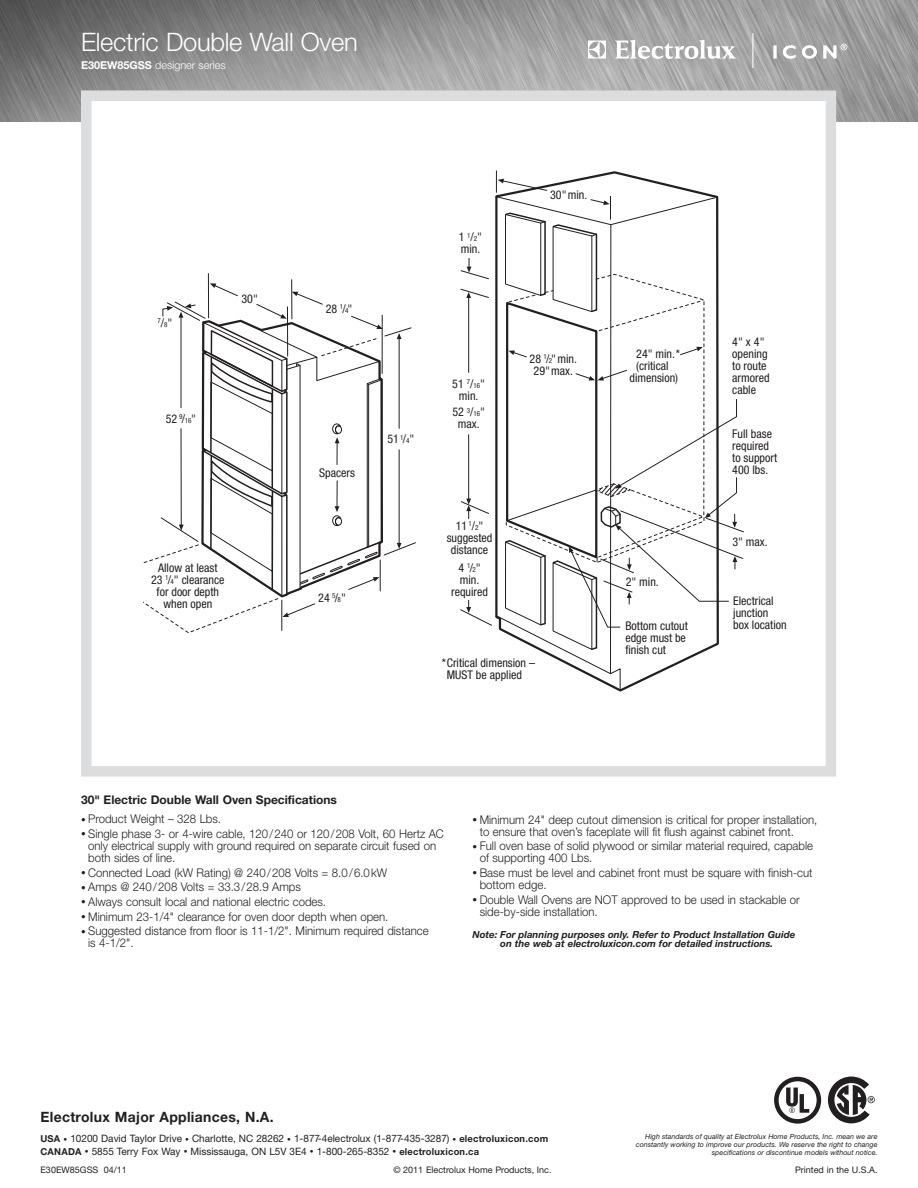
<style>
.page{position:relative;width:918px;height:1188px;background:#fff}
.page>*{position:absolute;margin:0;border:0;box-sizing:border-box;transform-origin:0 0}
.t1{font:300 25.5px "Helvetica Neue";letter-spacing:-.01em;color:#fff}
.t2{font:700 14.25px "Helvetica Neue";letter-spacing:.02em;color:#231f20}
.t3{font:300 12px/12px "Helvetica Neue";color:#231f20;scale:.95 1}
.t4{font:condensed 12px/12px "Helvetica Neue";color:#231f20;text-align:center}
.t5{font:700 12px "Helvetica Neue";color:#231f20}
.t6{font:300 10.8px "Helvetica Neue";color:#fff}
.t7{font:10.2px/12.1px "Helvetica Neue";color:#231f20}
.t8{font:italic 700 9.75px/9.8px "Helvetica Neue";color:#231f20;text-align:center}
.t9{font:9px "Helvetica Neue";color:#231f20}
.t10{font:italic 7.2px/7.8px "Helvetica Neue";color:#231f20;text-align:right}
.t11{font:condensed 7.05px "Helvetica Neue";color:#231f20}
.s1{font-weight:700}
.s2{font-size:12px}
.s3{font-size:7.05px}
.s4{font-size:9.3px}
.s5{font-weight:700;font-size:9.6px}
.s6{font-size:7.65px}
</style>
<div class="page">
<img style="left:0;top:0;width:918px;height:122px">
<svg style="left:588px;top:33px;width:259px;height:35px;background:#b4b4b4"></svg>
<div style="left:86px;top:96px;width:745px;height:675px;background:#fff"></div>
<hr style="left:208px;top:274px;width:1px;height:44px;background:#231f20">
<hr style="left:291px;top:280px;width:1px;height:39px;background:#231f20">
<svg style="left:143px;top:283px;width:273px;height:350px"></svg>
<svg style="left:460px;top:171px;width:284px;height:519px"></svg>
<div style="left:81px;top:90px;width:755px;height:687px;border:10px solid #dcdddf"></div>
<svg style="left:828px;top:1077px;width:47px;height:46px"></svg>
<svg style="left:774px;top:1077px;width:47px;height:47px"></svg>
<h1 class="t1" style="left:81px;top:33px;width:278px">Electric Double Wall Oven</h1>
<p class="t6" style="left:81px;top:61px;width:146px"><span class="s1">E30EW85GSS</span> designer series</p>
<p class="t11" style="left:157px;top:320px;width:16px">7<span class="s2">/</span>8<span class="s2">"</span></p>
<p class="t4" style="left:166px;top:414px;width:32px">52 <sup>9</sup>/<span class="s3">16</span>"</p>
<p class="t4" style="left:242px;top:295px;width:18px">30"</p>
<p class="t4" style="left:151px;top:563px;width:75px">Allow at least<br>23 <sup>1</sup>/<span class="s3">4</span>" clearance for door depth when open</p>
<p class="t4" style="left:326px;top:304px;width:28px">28 <sup>1</sup>/<span class="s3">4</span>"</p>
<p class="t4" style="left:319px;top:468px;width:37px">Spacers</p>
<p class="t4" style="left:318px;top:593px;width:29px">24 <sup>5</sup>/<span class="s3">8</span>"</p>
<p class="t4" style="left:459px;top:232px;width:25px;text-align:left">1 <sup>1</sup>/<span class="s3">2</span>" min.</p>
<p class="t4" style="left:550px;top:190px;width:39px">30"min.</p>
<p class="t4" style="left:388px;top:435px;width:29px">51 <sup>1</sup>/<span class="s3">4</span>"</p>
<p class="t4" style="left:452px;top:379px;width:34px">51 <sup>7</sup>/<span class="s3">16</span>" min.</p>
<p class="t4" style="left:452px;top:408px;width:34px">52 <sup>3</sup>/<span class="s3">16</span>" max.</p>
<p class="t4" style="left:530px;top:354px;width:49px">28 <sup>1</sup>/<span class="s3">2</span>"min.<br>29"max.</p>
<p class="t4" style="left:630px;top:349px;width:52px">24" min.* (critical dimension)</p>
<p class="t4" style="left:447px;top:521px;width:47px">11 <sup>1</sup>/<span class="s3">2</span>" suggested distance</p>
<p class="t4" style="left:451px;top:563px;width:38px">4 <sup>1</sup>/<span class="s3">2</span>" min. required</p>
<p class="t4" style="left:447px;top:659px;width:90px;text-align:left;text-indent:-5px">*Critical dimension –<br>MUST be applied</p>
<p class="t4" style="left:626px;top:577px;width:35px">2" min.</p>
<p class="t4" style="left:625px;top:621px;width:64px;text-align:left">Bottom cutout edge must be finish cut</p>
<p class="t4" style="left:732px;top:337px;width:39px;text-align:left">4" x 4" opening to route armored cable</p>
<p class="t4" style="left:732px;top:429px;width:46px;text-align:left">Full base required to support<br>400 lbs.</p>
<p class="t4" style="left:732px;top:538px;width:37px">3" max.</p>
<p class="t4" style="left:733px;top:596px;width:55px;text-align:left">Electrical junction box location</p>
<p class="t5" style="left:81px;top:796px;width:257px">30" Electric Double Wall Oven Specifications</p>
<p class="t3" style="left:81px;top:814px;width:149px"><span class="s4">•</span> Product Weight – 328 Lbs.</p>
<p class="t3" style="left:88px;top:829px;width:376px;text-indent:-7px"><span class="s4">•</span> Single phase 3- or 4-wire cable, 120/240 or 120/208 Volt, 60 Hertz AC only electrical supply with ground required on separate circuit fused on both sides of line.</p>
<p class="t3" style="left:81px;top:868px;width:324px"><span class="s4">•</span> Connected Load (kW Rating) @ 240/208 Volts = 8.0/6.0kW</p>
<p class="t3" style="left:81px;top:883px;width:233px"><span class="s4">•</span> Amps @ 240/208 Volts = 33.3/28.9 Amps</p>
<p class="t3" style="left:81px;top:897px;width:260px"><span class="s4">•</span> Always consult local and national electric codes.</p>
<p class="t3" style="left:81px;top:912px;width:325px"><span class="s4">•</span> Minimum 23-1/4" clearance for oven door depth when open.</p>
<p class="t3" style="left:88px;top:927px;width:360px;text-indent:-7px"><span class="s4">•</span> Suggested distance from floor is 11-1/2". Minimum required distance is 4-1/2".</p>
<p class="t3" style="left:480px;top:815px;width:357px;text-indent:-7px"><span class="s4">•</span> Minimum 24" deep cutout dimension is critical for proper installation, to ensure that oven’s faceplate will fit flush against cabinet front.</p>
<p class="t3" style="left:480px;top:841px;width:352px;text-indent:-7px"><span class="s4">•</span> Full oven base of solid plywood or similar material required, capable of supporting 400 Lbs.</p>
<p class="t3" style="left:480px;top:868px;width:352px;text-indent:-7px"><span class="s4">•</span> Base must be level and cabinet front must be square with finish-cut bottom edge.</p>
<p class="t3" style="left:480px;top:895px;width:339px;text-indent:-7px"><span class="s4">•</span> Double Wall Ovens are NOT approved to be used in stackable or side-by-side installation.</p>
<p class="t8" style="left:472px;top:930px;width:324px">Note: For planning purposes only. Refer to Product Installation Guide on the web at electroluxicon.com for detailed instructions.</p>
<p class="t2" style="left:40px;top:1111px;width:235px">Electrolux Major Appliances, N.A.</p>
<p class="t7" style="left:40px;top:1134px;width:509px"><span class="s5">USA</span> <span class="s6">•</span> 10200 David Taylor Drive <span class="s6">•</span> Charlotte, NC 28262 <span class="s6">•</span> 1-877-4electrolux (1-877-435-3287) <span class="s6">•</span> <span class="s5">electroluxicon.com<br>CANADA</span> <span class="s6">•</span> 5855 Terry Fox Way <span class="s6">•</span> Mississauga, ON L5V 3E4 <span class="s6">•</span> 1-800-265-8352 <span class="s6">•</span> <span class="s5">electroluxicon.ca</span></p>
<p class="t9" style="left:40px;top:1167px;width:88px">E30EW85GSS 04/11</p>
<p class="t9" style="left:393px;top:1167px;width:160px">© 2011 Electrolux Home Products, Inc.</p>
<p class="t9" style="left:795px;top:1167px;width:84px">Printed in the U.S.A.</p>
<p class="t10" style="left:636px;top:1134px;width:243px">High standards of quality at Electrolux Home Products, Inc. mean we are constantly working to improve our products. We reserve the right to change specifications or discontinue models without notice.</p>
</div>
